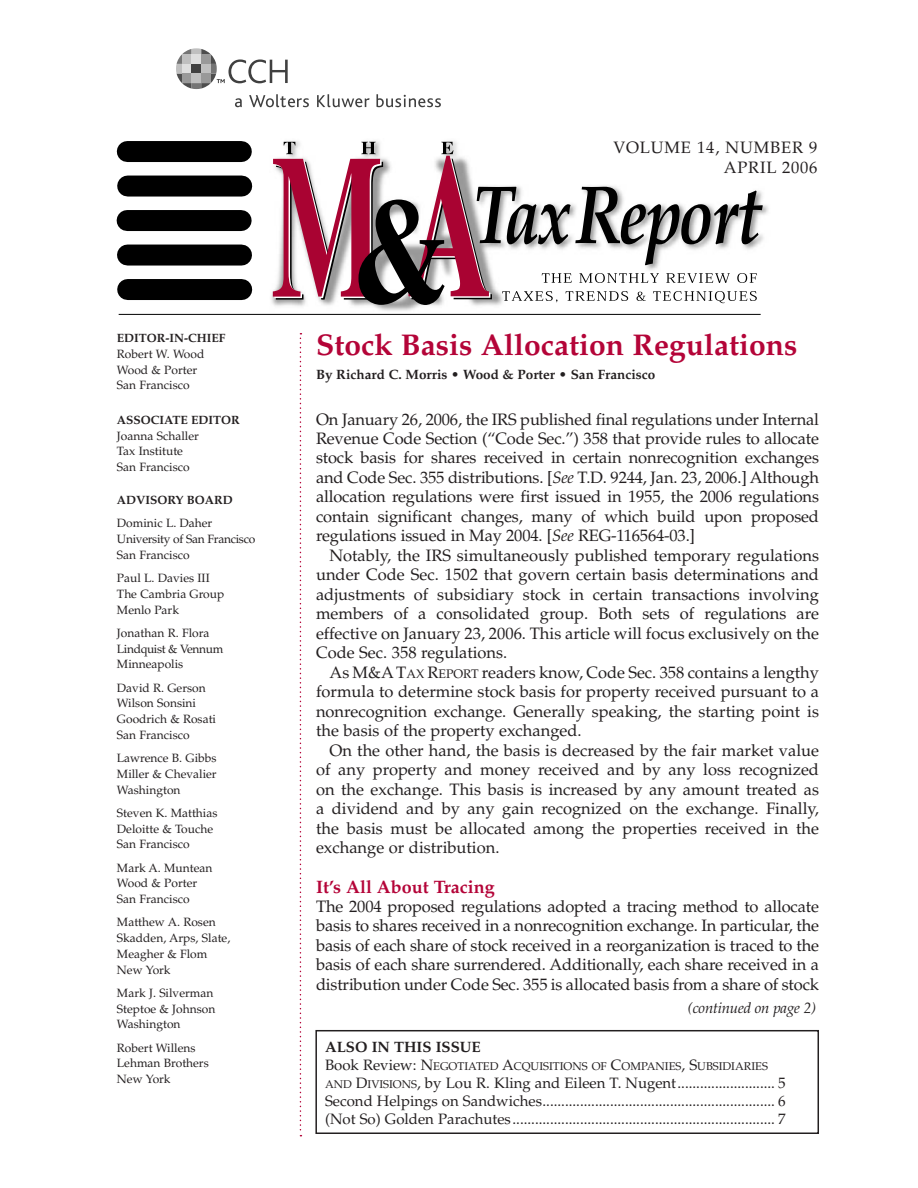
<style>
.page{position:relative;width:918px;height:1188px;background:#fff}
.page>*{position:absolute;margin:0;border:0;box-sizing:border-box;transform-origin:0 0}
.t1{font:700 30px "Palatino";color:#b40438}
.t2{font:700 18px "Palatino";color:#b40438}
.t3{font:16.5px/19.5px "Palatino";color:#231f20;text-align:justify}
.t4{font:16.5px/20px "Palatino";letter-spacing:.05em;color:#231f20;text-align:right}
.t5{font:15px/18px "Palatino";color:#231f20;text-align:justify}
.t6{font:italic 15px "Palatino";letter-spacing:-.015em;color:#231f20}
.t7{font:700 15px "Palatino";color:#231f20}
.t8{font:700 13.5px "Palatino";color:#231f20}
.t9{font:12px/15.8px "Palatino";color:#231f20}
.t10{font:700 12px "Palatino";color:#231f20}
.t11{font:11.25px "Palatino";color:#231f20}
.s1{font-style:italic}
.s2{font-size:12.3px}
.s3{font-size:15px}
.s4{font-size:11.25px}
</style>
<div class="page">
<img style="left:271px;top:141px;width:497px;height:170px">
<hr style="left:119px;top:314px;width:642px;height:1px;background:#000">
<div style="left:127px;top:141px;width:114px;height:21px;background:#000"></div>
<div style="left:128px;top:176px;width:114px;height:21px;background:#000"></div>
<div style="left:127px;top:210px;width:114px;height:21px;background:#000"></div>
<div style="left:128px;top:245px;width:114px;height:21px;background:#000"></div>
<div style="left:128px;top:279px;width:114px;height:21px;background:#000"></div>
<svg style="left:273px;top:142px;width:490px;height:163px"></svg>
<div style="left:315px;top:1030px;width:504px;height:104px;border:2px solid #231f20"></div>
<svg style="left:300px;top:333px;width:1px;height:803px"></svg>
<svg style="left:317px;top:94px;width:53px;height:13px"></svg>
<svg style="left:376px;top:94px;width:65px;height:13px"></svg>
<svg style="left:176px;top:48px;width:133px;height:59px"></svg>
<p class="t4" style="left:613px;top:139px;width:206px">VOLUME 14, NUMBER 9<br>APRIL 2006</p>
<p class="t10" style="left:117px;top:333px;width:110px">EDITOR-IN-CHIEF</p>
<p class="t9" style="left:117px;top:347px;width:89px">Robert W. Wood<br>Wood &amp; Porter<br>San Francisco</p>
<p class="t10" style="left:117px;top:415px;width:124px">ASSOCIATE EDITOR</p>
<p class="t9" style="left:117px;top:429px;width:83px">Joanna Schaller<br>Tax Institute<br>San Francisco</p>
<p class="t10" style="left:117px;top:495px;width:117px">ADVISORY BOARD</p>
<p class="t9" style="left:117px;top:517px;width:140px">Dominic L. Daher<br>University of San Francisco<br>San Francisco</p>
<p class="t9" style="left:117px;top:572px;width:109px">Paul L. Davies III<br>The Cambria Group<br>Menlo Park</p>
<p class="t9" style="left:117px;top:626px;width:108px">Jonathan R. Flora<br>Lindquist &amp; Vennum<br>Minneapolis</p>
<p class="t9" style="left:117px;top:681px;width:101px">David R. Gerson<br>Wilson Sonsini<br>Goodrich &amp; Rosati<br>San Francisco</p>
<p class="t9" style="left:117px;top:752px;width:101px;text-align:justify">Lawrence B. Gibbs Miller &amp; Chevalier Washington</p>
<p class="t9" style="left:117px;top:806px;width:102px">Steven K. Matthias<br>Deloitte &amp; Touche<br>San Francisco</p>
<p class="t9" style="left:117px;top:861px;width:97px">Mark A. Muntean<br>Wood &amp; Porter<br>San Francisco</p>
<p class="t9" style="left:117px;top:916px;width:115px">Matthew A. Rosen<br>Skadden, Arps, Slate,<br>Meagher &amp; Flom<br>New York</p>
<p class="t9" style="left:117px;top:986px;width:100px">Mark J. Silverman<br>Steptoe &amp; Johnson<br>Washington</p>
<p class="t9" style="left:117px;top:1041px;width:93px">Robert Willens<br>Lehman Brothers<br>New York</p>
<h1 class="t1" style="left:316px;top:333px;width:483px">Stock Basis Allocation Regulations</h1>
<p class="t8" style="left:316px;top:369px;width:341px">By Richard C. Morris • Wood &amp; Porter • San Francisco</p>
<p class="t3" style="left:316px;top:411px;width:504px">On January 26, 2006, the IRS published final regulations under Internal Revenue Code Section (“Code Sec.”) 358 that provide rules to allocate stock basis for shares received in certain nonrecognition exchanges and Code Sec. 355 distributions. [<span class="s1">See</span> T.D. 9244, Jan. 23, 2006.] Although allocation regulations were first issued in 1955, the 2006 regulations contain significant changes, many of which build upon proposed regulations issued in May 2004. [<span class="s1">See</span> REG-116564-03.]</p>
<p class="t3" style="left:316px;top:548px;width:504px;text-indent:14px">Notably, the IRS simultaneously published temporary regulations under Code Sec. 1502 that govern certain basis determinations and adjustments of subsidiary stock in certain transactions involving members of a consolidated group. Both sets of regulations are effective on January 23, 2006. This article will focus exclusively on the Code Sec. 358 regulations.</p>
<p class="t3" style="left:316px;top:665px;width:504px;text-indent:14px">As M&amp;A T<span class="s2">AX</span> R<span class="s2">EPORT</span> readers know, Code Sec. 358 contains a lengthy formula to determine stock basis for property received pursuant to a nonrecognition exchange. Generally speaking, the starting point is the basis of the property exchanged.</p>
<p class="t3" style="left:316px;top:743px;width:504px;text-indent:14px">On the other hand, the basis is decreased by the fair market value of any property and money received and by any loss recognized on the exchange. This basis is increased by any amount treated as a dividend and by any gain recognized on the exchange. Finally, the basis must be allocated among the properties received in the exchange or distribution.</p>
<p class="t2" style="left:316px;top:879px;width:180px">It’s All About Tracing</p>
<p class="t3" style="left:316px;top:899px;width:504px">The 2004 proposed regulations adopted a tracing method to allocate basis to shares received in a nonrecognition exchange. In particular, the basis of each share of stock received in a reorganization is traced to the basis of each share surrendered. Additionally, each share received in a distribution under Code Sec. 355 is allocated basis from a share of stock</p>
<p class="t6" style="left:688px;top:1002px;width:130px">(continued on page 2)</p>
<p class="t7" style="left:325px;top:1041px;width:157px">ALSO IN THIS ISSUE</p>
<p class="t11" style="left:325px;top:1062px;width:444px"><span class="s3">Book Review: N</span>EGOTIATED <span class="s3">A</span>CQUISITIONS OF <span class="s3">C</span>OMPANIES<span class="s3">, S</span>UBSIDIARIES</p>
<p class="t5" style="left:325px;top:1075px;width:462px"><span class="s4">AND</span> D<span class="s4">IVISIONS</span>, by Lou R. Kling and Eileen T. Nugent .......................... 5<br>Second Helpings on Sandwiches .............................................................. 6 (Not So) Golden Parachutes ...................................................................... 7</p>
</div>
